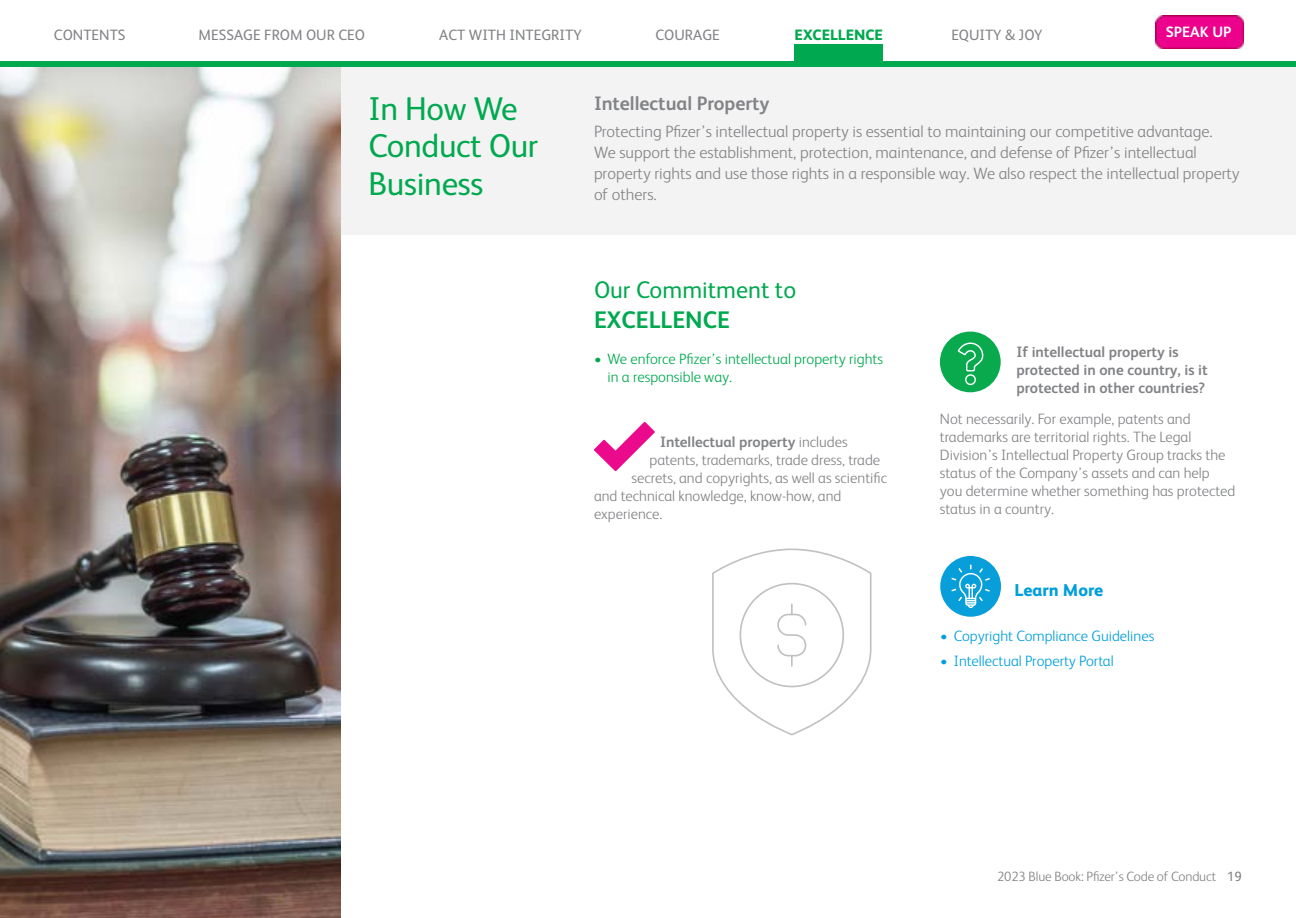
<style>
.page{position:relative;width:1296px;height:918px;background:#fff}
.page>*{position:absolute;margin:0;border:0;box-sizing:border-box;transform-origin:0 0}
.t1{font:33px/37.5px "FS Albert";letter-spacing:-.01em;color:#00a94f}
.t2{font:24px "FS Albert";color:#00a94f}
.t3{font:700 24px "FS Albert";color:#00a94f}
.t4{font:700 19.5px "FS Albert";color:#828386}
.t5{font:800 17.1px "FS Albert";color:#009fdb}
.t6{font:300 16.5px/21px "FS Albert";color:#828386}
.t7{font:300 15px/18px "FS Albert";color:#828386}
.t8{font:700 15px/18px "FS Albert";color:#828386}
.t9{font:300 15px/18px "FS Albert";color:#00a94f}
.t10{font:15px "FS Albert";color:#828386}
.t11{font:300 15px "FS Albert";color:#009fdb}
.t12{font:800 15px "FS Albert";color:#00a94f}
.t13{font:700 15px "FS Albert";color:#fff}
.t14{font:300 13.5px "FS Albert";letter-spacing:-.01em;color:#828386}
.s1{font-weight:300}
.s2{font-weight:400}
</style>
<div class="page">
<div style="left:0;top:61px;width:1296px;height:7px;background:#00a94f"></div>
<img style="left:1156px;top:15px;width:87px;height:34px">
<svg style="left:712px;top:548px;width:160px;height:187px"></svg>
<div style="left:324px;top:68px;width:972px;height:167px;background:#f3f3f3"></div>
<div style="left:940px;top:556px;width:61px;height:61px;background:#089eda;border-radius:50%"></div>
<svg style="left:951px;top:565px;width:39px;height:43px"></svg>
<div style="left:940px;top:332px;width:61px;height:60px;background:#09a94e;border-radius:50%"></div>
<svg style="left:958px;top:343px;width:25px;height:42px"></svg>
<svg style="left:594px;top:422px;width:61px;height:49px"></svg>
<img style="left:0;top:68px;width:340px;height:850px">
<div style="left:795px;top:44px;width:88px;height:22px;background:#00a94f"></div>
<p class="t10" style="left:54px;top:24px;width:73px">CONTENTS</p>
<p class="t10" style="left:199px;top:24px;width:168px">MESSAGE FROM OUR CEO</p>
<p class="t10" style="left:439px;top:24px;width:144px">ACT WITH INTEGRITY</p>
<p class="t10" style="left:656px;top:24px;width:66px">COURAGE</p>
<p class="t12" style="left:795px;top:23px;width:90px">EXCELLENCE</p>
<p class="t10" style="left:951px;top:24px;width:92px">EQUITY &amp; JOY</p>
<p class="t13" style="left:1166px;top:22px;width:67px">SPEAK UP</p>
<h1 class="t1" style="left:369px;top:88px;width:171px">In How We<br>Conduct Our<br>Business</h1>
<h3 class="t4" style="left:594px;top:90px;width:177px">Intellectual Property</h3>
<p class="t6" style="left:594px;top:120px;width:647px">Protecting Pfizer’s intellectual property is essential to maintaining our competitive advantage.<br>We support the establishment, protection, maintenance, and defense of Pfizer’s intellectual property rights and use those rights in a responsible way. We also respect the intellectual property of others.</p>
<h2 class="t2" style="left:594px;top:274px;width:204px">Our Commitment to</h2>
<h2 class="t3" style="left:594px;top:304px;width:137px">EXCELLENCE</h2>
<p class="t9" style="left:608px;top:349px;width:277px;text-indent:-14px">• We enforce Pfizer’s intellectual property rights in a responsible way.</p>
<p class="t8" style="left:660px;top:432px;width:189px">Intellectual property <span class="s1">includes</span></p>
<p class="t7" style="left:650px;top:450px;width:232px">patents, trademarks, trade dress, trade</p>
<p class="t7" style="left:632px;top:468px;width:257px">secrets, and copyrights, as well as scientific</p>
<p class="t7" style="left:594px;top:486px;width:249px">and technical knowledge, know-how, and</p>
<p class="t7" style="left:594px;top:504px;width:70px">experience.</p>
<p class="t8" style="left:1017px;top:342px;width:193px">If intellectual property is protected in one country, is it protected in other countries?</p>
<p class="t7" style="left:940px;top:409px;width:297px">Not necessarily. For example, patents and trademarks are territorial rights. The Legal Division’s Intellectual Property Group tracks the status of the Company’s assets and can help you determine whether something has protected status in a country.</p>
<p class="t5" style="left:1015px;top:578px;width:90px">Learn More</p>
<p class="t11" style="left:940px;top:626px;width:216px">• Copyright Compliance Guidelines</p>
<p class="t11" style="left:940px;top:651px;width:175px">• Intellectual Property Portal</p>
<p class="t14" style="left:997px;top:868px;width:246px">2023 Blue Book: Pfizer’s Code of Conduct <span class="s2">19</span></p>
</div>
